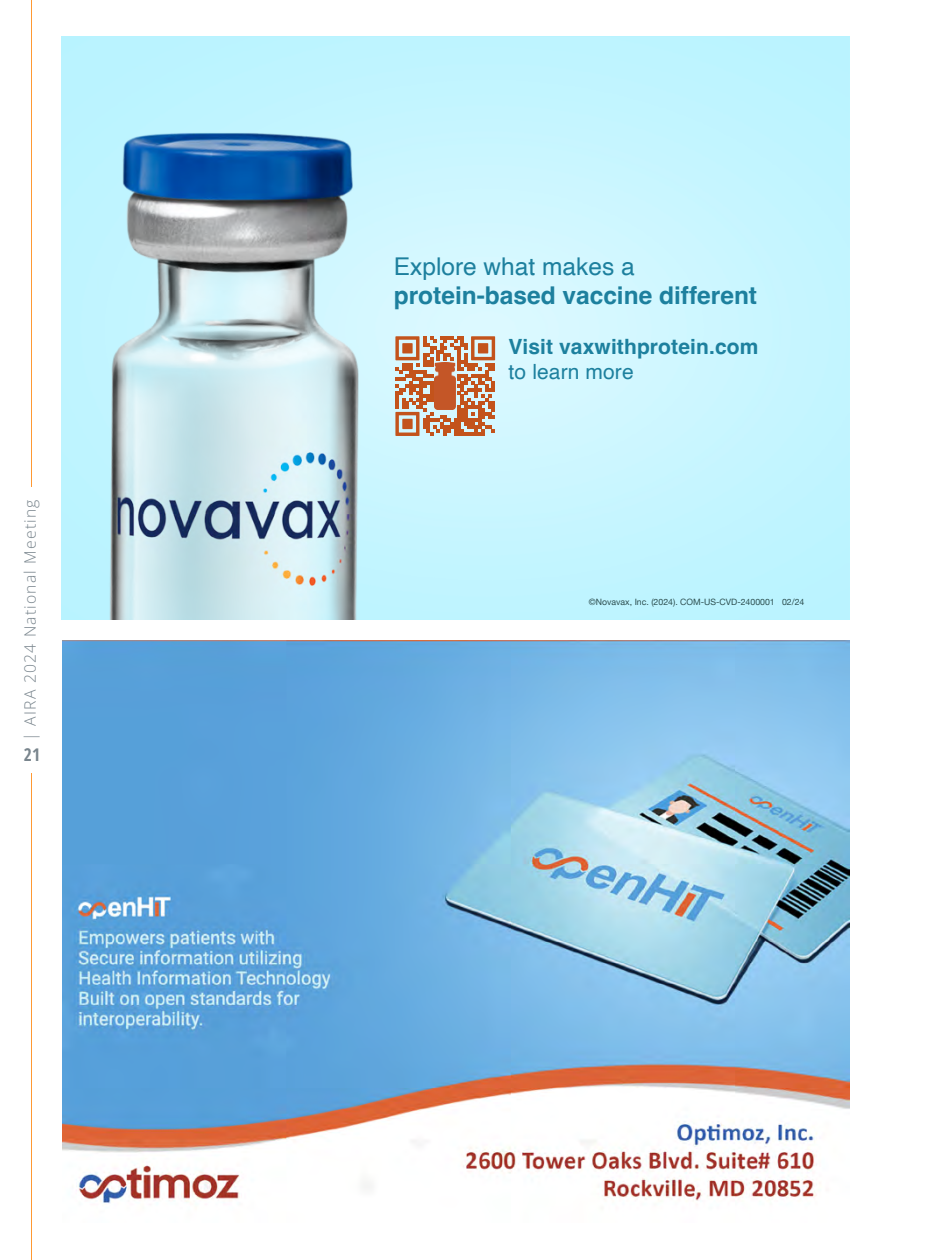
<style>
.page{position:relative;width:945px;height:1260px;background:#fff}
.page>*{position:absolute;margin:0;border:0;box-sizing:border-box;transform-origin:0 0}
.t1{font:700 24.5px "Helvetica";color:#1d809e}
.t2{font:24.5px "Helvetica";color:#1d809e}
.t3{font:700 21px "Helvetica";letter-spacing:.005em;color:#1d809e}
.t4{font:21px "Helvetica";letter-spacing:.005em;color:#1d809e}
.t5{font:700 condensed 17.5px "Open Sans";color:#79858d}
.t6{font:300 15.75px "Open Sans";letter-spacing:.075em;color:#79858d}
.t7{font:8.75px "Helvetica Neue";color:rgb(8 36 35/.8)}
</style>
<div class="page">
<hr style="left:31px;top:0;width:1px;height:1260px;background:#f93">
<div style="left:24px;top:487px;width:19px;height:266px;background:#fff"></div>
<div style="left:16px;top:748px;width:32px;height:25px;background:#fff"></div>
<svg style="left:395px;top:336px;width:100px;height:100px;background:#cb997c"></svg>
<img style="left:435px;top:362px;width:21px;height:48px">
<img style="left:84px;top:66px;width:296px;height:553px">
<img style="left:63px;top:640px;width:786px;height:564px">
<h3 class="t6" style="left:19px;top:741px;width:243px;rotate:-90deg">| AIRA 2024 National Meeting</h3>
<h3 class="t5" style="left:24px;top:743px;width:18px">21</h3>
<h1 class="t2" style="left:394px;top:247px;width:242px">Explore what makes a</h1>
<h1 class="t1" style="left:394px;top:281px;width:365px">protein-based vaccine different</h1>
<h2 class="t3" style="left:509px;top:333px;width:251px">Visit vaxwithprotein.com</h2>
<h2 class="t4" style="left:509px;top:355px;width:127px">to learn more</h2>
<p class="t7" style="left:589px;top:595px;width:217px">©Novavax, Inc. (2024). COM-US-CVD-2400001 02/24</p>
</div>
